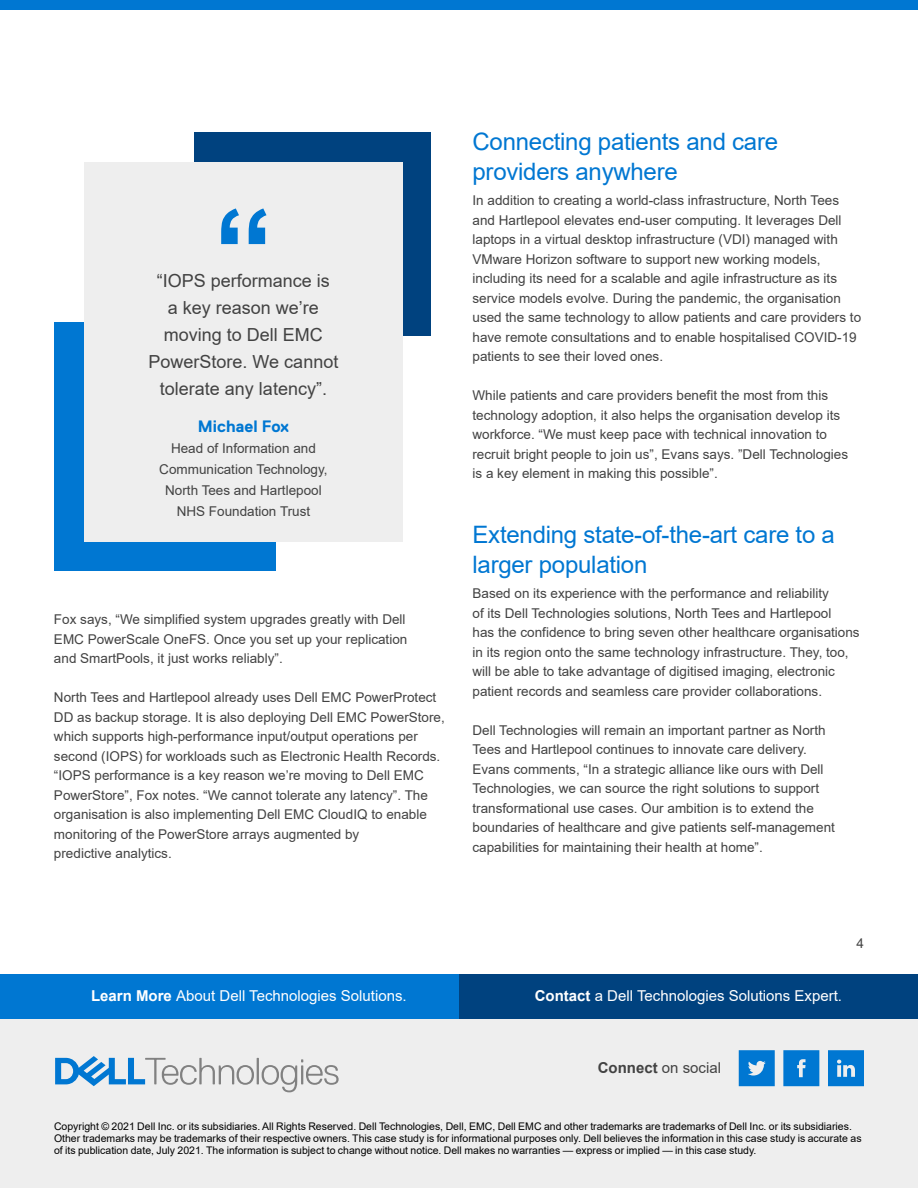
<style>
.page{position:relative;width:918px;height:1188px;background:#fff}
.page>*{position:absolute;margin:0;border:0;box-sizing:border-box;transform-origin:0 0}
.t1{font:700 120px "Arial";color:#0077d2}
.t2{font:24px/30px "Arial";letter-spacing:-.01em;color:#0077d2}
.t3{font:18px/27px "Arial";color:#424242;text-align:center}
.t4{font:700 16.5px "Dell Replica";color:#0077d2}
.t5{font:15px "Arial";color:#fff}
.t6{font:15px "Arial";color:#424242}
.t7{font:13.5px/19.5px "Arial";color:#424242}
.t8{font:10.5px/12px "Arial";color:#000}
.s1{font-weight:700}
</style>
<div class="page">
<div style="left:0;top:0;width:918px;height:10px;background:#0077d2"></div>
<div style="left:194px;top:132px;width:236px;height:204px;background:#00427f"></div>
<div style="left:54px;top:323px;width:222px;height:248px;background:#0077d2"></div>
<div style="left:84px;top:162px;width:319px;height:379px;background:#eee"></div>
<div style="left:0;top:1019px;width:918px;height:169px;background:#eee"></div>
<div style="left:0;top:974px;width:459px;height:45px;background:#0077d2"></div>
<div style="left:459px;top:974px;width:459px;height:45px;background:#00427f"></div>
<svg style="left:783px;top:1050px;width:36px;height:36px"></svg>
<svg style="left:739px;top:1050px;width:36px;height:36px"></svg>
<svg style="left:828px;top:1050px;width:36px;height:36px"></svg>
<svg style="left:55px;top:1056px;width:284px;height:36px"></svg>
<h1 class="t1" style="left:213px;top:168px;width:61px">“</h1>
<h3 class="t3" style="left:149px;top:267px;width:191px">“IOPS performance is<br>a key reason we’re moving to Dell EMC<br>PowerStore. We cannot tolerate any latency”.</h3>
<p class="t4" style="left:198px;top:418px;width:93px">Michael Fox</p>
<p class="t7" style="left:159px;top:438px;width:170px;line-height:21px;text-align:center">Head of Information and<br>Communication Technology,<br>North Tees and Hartlepool<br>NHS Foundation Trust</p>
<p class="t7" style="left:54px;top:610px;width:355px">Fox says, “We simplified system upgrades greatly with Dell<br>EMC PowerScale OneFS. Once you set up your replication and SmartPools, it just works reliably”.</p>
<p class="t7" style="left:54px;top:688px;width:392px">North Tees and Hartlepool already uses Dell EMC PowerProtect DD as backup storage. It is also deploying Dell EMC PowerStore, which supports high-performance input/output operations per second (IOPS) for workloads such as Electronic Health Records. “IOPS performance is a key reason we’re moving to Dell EMC PowerStore”, Fox notes. “We cannot tolerate any latency”. The organisation is also implementing Dell EMC CloudIQ to enable monitoring of the PowerStore arrays augmented by<br>predictive analytics.</p>
<h2 class="t2" style="left:472px;top:126px;width:307px">Connecting patients and care providers anywhere</h2>
<p class="t7" style="left:472px;top:191px;width:390px">In addition to creating a world-class infrastructure, North Tees and Hartlepool elevates end-user computing. It leverages Dell laptops in a virtual desktop infrastructure (VDI) managed with VMware Horizon software to support new working models, including its need for a scalable and agile infrastructure as its service models evolve. During the pandemic, the organisation used the same technology to allow patients and care providers to have remote consultations and to enable hospitalised COVID-19 patients to see their loved ones.</p>
<p class="t7" style="left:472px;top:386px;width:377px">While patients and care providers benefit the most from this technology adoption, it also helps the organisation develop its workforce. “We must keep pace with technical innovation to recruit bright people to join us”, Evans says. ”Dell Technologies is a key element in making this possible”.</p>
<h2 class="t2" style="left:472px;top:519px;width:364px">Extending state-of-the-art care to a larger population</h2>
<p class="t7" style="left:472px;top:584px;width:389px">Based on its experience with the performance and reliability<br>of its Dell Technologies solutions, North Tees and Hartlepool<br>has the confidence to bring seven other healthcare organisations in its region onto the same technology infrastructure. They, too, will be able to take advantage of digitised imaging, electronic patient records and seamless care provider collaborations.</p>
<p class="t7" style="left:472px;top:720px;width:364px">Dell Technologies will remain an important partner as North Tees and Hartlepool continues to innovate care delivery.<br>Evans comments, “In a strategic alliance like ours with Dell Technologies, we can source the right solutions to support transformational use cases. Our ambition is to extend the boundaries of healthcare and give patients self-management capabilities for maintaining their health at home”.</p>
<p class="t7" style="left:856px;top:934px;width:9px">4</p>
<p class="t5" style="left:91px;top:986px;width:317px"><span class="s1">Learn More</span> About Dell Technologies Solutions.</p>
<p class="t5" style="left:535px;top:986px;width:309px"><span class="s1">Contact</span> a Dell Technologies Solutions Expert.</p>
<p class="t6" style="left:598px;top:1058px;width:125px"><span class="s1">Connect</span> on social</p>
<p class="t8" style="left:54px;top:1120px;width:809px">Copyright © 2021 Dell Inc. or its subsidiaries. All Rights Reserved. Dell Technologies, Dell, EMC, Dell EMC and other trademarks are trademarks of Dell Inc. or its subsidiaries.<br>Other trademarks may be trademarks of their respective owners. This case study is for informational purposes only. Dell believes the information in this case study is accurate as of its publication date, July 2021. The information is subject to change without notice. Dell makes no warranties — express or implied — in this case study.</p>
</div>
